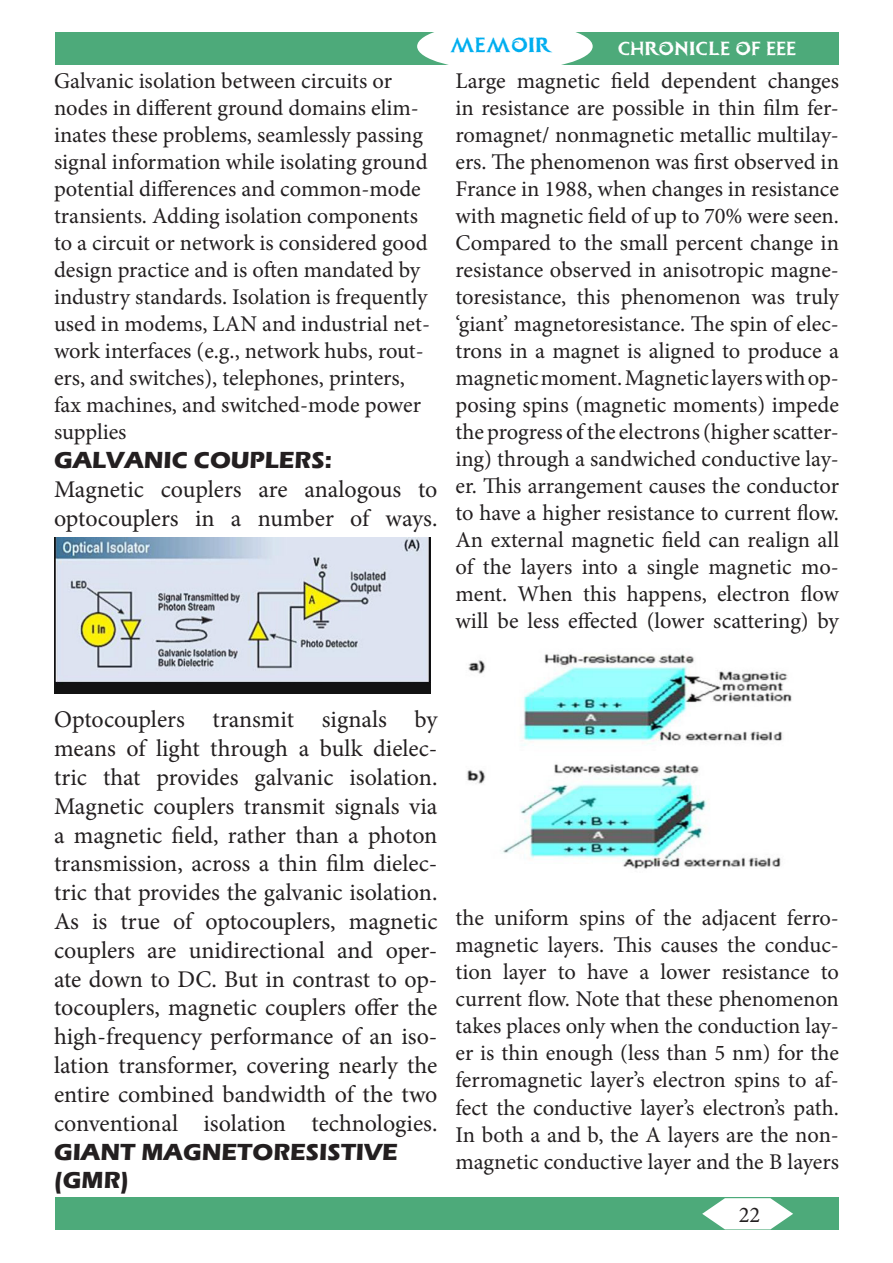
<style>
.page{position:relative;width:893px;height:1263px;background:#fff}
.page>*{position:absolute;margin:0;border:0;box-sizing:border-box;transform-origin:0 0}
.t1{font:24px/28.8px "Minion Pro";color:#231f20;text-align:justify}
.MATTER_HEAD{font:700 24px/28.8px "Eras ITC";color:#231f20}
.t2{font:22.5px/27px "Minion Pro";color:#231f20;text-align:justify}
.t3{font:19.5px "Frozito";color:#00aeef}
.t4{font:18px "Frozito";color:#fff}
</style>
<div class="page">
<div style="left:55px;top:32px;width:783px;height:33px;background:#4daa7a"></div>
<div style="left:417px;top:22px;width:176px;height:49px;background:#fff;border-radius:50%"></div>
<div style="left:55px;top:1197px;width:783px;height:33px;background:#4daa7a"></div>
<svg style="left:702px;top:1198px;width:91px;height:31px"></svg>
<img style="left:54px;top:538px;width:376px;height:156px">
<img style="left:467px;top:654px;width:325px;height:215px">
<p class="t2" style="left:54px;top:68px;width:378px;text-align:left">Galvanic isolation between circuits or nodes in different ground domains elim&shy;inates these problems, seamlessly passing signal information while isolating ground potential differences and common-mode transients. Adding isolation components to a circuit or network is considered good design practice and is often mandated by industry standards. Isolation is frequently used in modems, LAN and industrial net&shy;work interfaces (e.g., network hubs, rout&shy;ers, and switches), telephones, printers, fax machines, and switched-mode power supplies</p>
<p class="MATTER_HEAD" style="left:54px;top:446px;width:279px">GALVANIC COUPLERS:</p>
<p class="t1" style="left:54px;top:475px;width:385px">Magnetic couplers are analogous to optocouplers in a number of ways.</p>
<p class="t3" style="left:450px;top:37px;width:105px">MEMOIR</p>
<p class="t4" style="left:618px;top:41px;width:180px">CHRONICLE OF EEE</p>
<p class="t2" style="left:455px;top:68px;width:385px">Large magnetic field dependent changes in resistance are possible in thin film fer&shy;romagnet/ nonmagnetic metallic multilay&shy;ers. The phenomenon was first observed in France in 1988, when changes in resistance with magnetic field of up to 70% were seen.<br>Compared to the small percent change in resistance observed in anisotropic magne&shy;toresistance, this phenomenon was truly ‘giant’ magnetoresistance. The spin of elec&shy;trons in a magnet is aligned to produce a magnetic moment. Magnetic layers with op&shy;posing spins (magnetic moments) impede the progress of the electrons (higher scatter&shy;ing) through a sandwiched conductive lay&shy;er. This arrangement causes the conductor to have a higher resistance to current flow.</p>
<p class="t2" style="left:455px;top:527px;width:385px">An external magnetic field can realign all of the layers into a single magnetic mo&shy;ment. When this happens, electron flow will be less effected (lower scattering) by</p>
<p class="t1" style="left:54px;top:705px;width:385px">Optocouplers transmit signals by means of light through a bulk dielec&shy;tric that provides galvanic isolation.</p>
<p class="t1" style="left:54px;top:792px;width:385px">Magnetic couplers transmit signals via a magnetic field, rather than a photon transmission, across a thin film dielec&shy;tric that provides the galvanic isolation.<br>As is true of optocouplers, magnetic couplers are unidirectional and oper&shy;ate down to DC. But in contrast to op&shy;tocouplers, magnetic couplers offer the high-frequency performance of an iso&shy;lation transformer, covering nearly the entire combined bandwidth of the two conventional isolation technologies.</p>
<p class="MATTER_HEAD" style="left:54px;top:1137px;width:346px">GIANT MAGNETORESISTIVE (GMR)</p>
<p class="t2" style="left:455px;top:905px;width:385px">the uniform spins of the adjacent ferro&shy;magnetic layers. This causes the conduc&shy;tion layer to have a lower resistance to current flow. Note that these phenomenon takes places only when the conduction lay&shy;er is thin enough (less than 5 nm) for the ferromagnetic layer’s electron spins to af&shy;fect the conductive layer’s electron’s path.</p>
<p class="t2" style="left:455px;top:1121px;width:385px">In both a and b, the A layers are the non&shy;magnetic conductive layer and the B layers</p>
<p class="t2" style="left:739px;top:1201px;width:23px">22</p>
</div>
